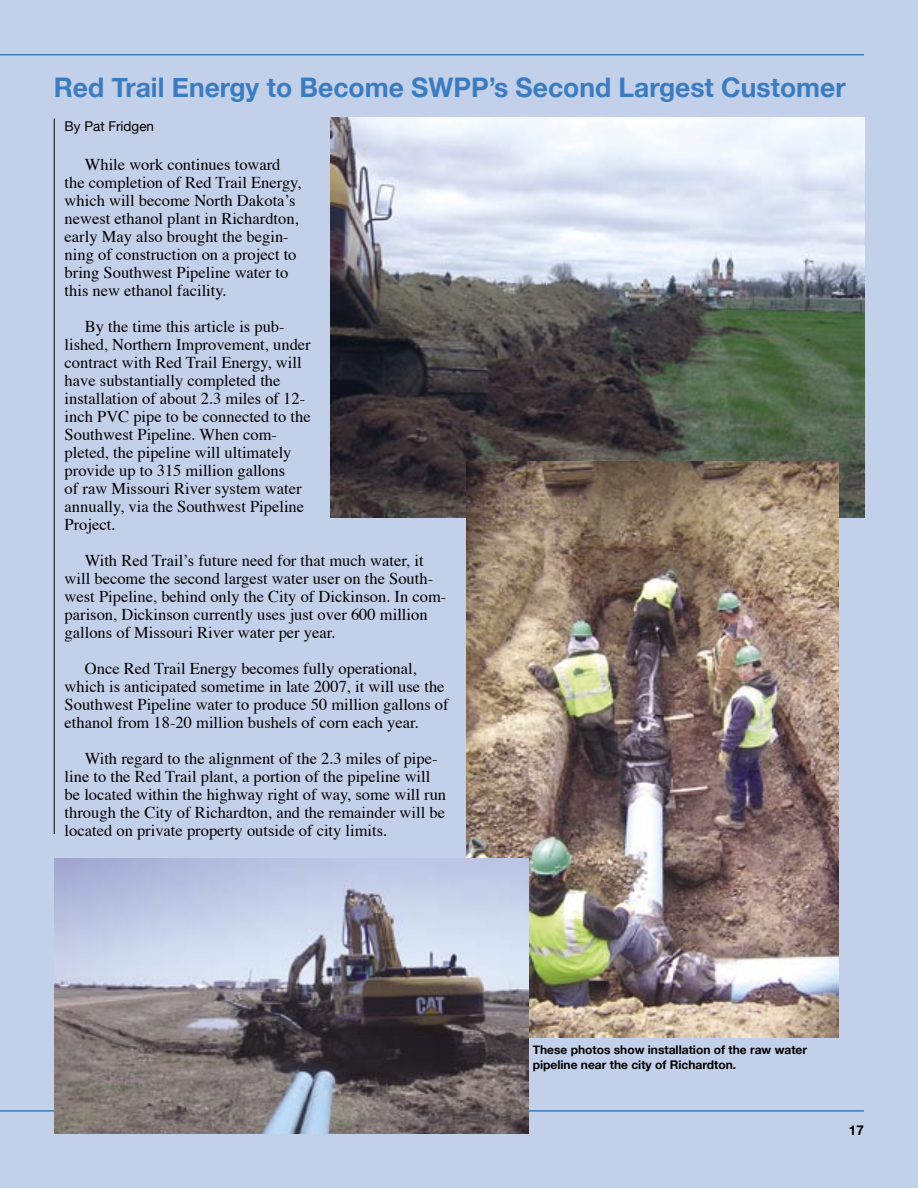
<style>
.page{position:relative;width:918px;height:1188px;background:#c3d0ea}
.page>*{position:absolute;margin:0;border:0;box-sizing:border-box;transform-origin:0 0}
.heads{font:700 27px "Helvetica Neue";color:#3b7cc0}
.t1{font:16.5px/18px "Times";color:#000}
.t2{font:13.5px "Helvetica Neue";color:#000}
.t3{font:700 13.5px "Helvetica Neue";color:#000}
.t4{font:700 12px/14.4px "Helvetica Neue";color:#000}
</style>
<div class="page">
<hr style="left:0;top:1110px;width:864px;height:2px;background:#3b7cc0">
<hr style="left:0;top:54px;width:864px;height:1px;background:#3b7cc0">
<hr style="left:54px;top:118px;width:1px;height:716px;background:#000">
<img style="left:330px;top:117px;width:535px;height:401px">
<img style="left:466px;top:462px;width:372px;height:576px">
<img style="left:55px;top:858px;width:473px;height:276px">
<p class="heads" style="left:54px;top:71px;width:793px">Red Trail Energy to Become SWPP’s Second Largest Customer</p>
<p class="t2" style="left:65px;top:118px;width:91px">By Pat Fridgen</p>
<p class="t1" style="left:65px;top:157px;width:238px;text-indent:20px">While work continues toward the completion of Red Trail Energy, which will become North Dakotaʼs newest ethanol plant in Richardton, early May also brought the begin&shy;ning of construction on a project to bring Southwest Pipeline water to this new ethanol facility.</p>
<p class="t1" style="left:65px;top:319px;width:248px;text-indent:20px">By the time this article is pub&shy;lished, Northern Improvement, under contract with Red Trail Energy, will have substantially completed the installation of about 2.3 miles of 12- inch PVC pipe to be connected to the<br>Southwest Pipeline. When com&shy;pleted, the pipeline will ultimately provide up to 315 million gallons<br>of raw Missouri River system water annually, via the Southwest Pipeline<br>Project.</p>
<p class="t1" style="left:65px;top:553px;width:383px;text-indent:20px">With Red Trailʼs future need for that much water, it will become the second largest water user on the South&shy;west Pipeline, behind only the City of Dickinson. In com&shy;parison, Dickinson currently uses just over 600 million gallons of Missouri River water per year.</p>
<p class="t1" style="left:65px;top:661px;width:386px;text-indent:20px">Once Red Trail Energy becomes fully operational, which is anticipated sometime in late 2007, it will use the Southwest Pipeline water to produce 50 million gallons of ethanol from 18-20 million bushels of corn each year.</p>
<p class="t1" style="left:65px;top:751px;width:383px;text-indent:20px">With regard to the alignment of the 2.3 miles of pipe&shy;line to the Red Trail plant, a portion of the pipeline will be located within the highway right of way, some will run through the City of Richardton, and the remainder will be located on private property outside of city limits.</p>
<p class="t4" style="left:533px;top:1043px;width:276px">These photos show installation of the raw water pipeline near the city of Richardton.</p>
<p class="t3" style="left:849px;top:1121px;width:17px">17</p>
</div>
